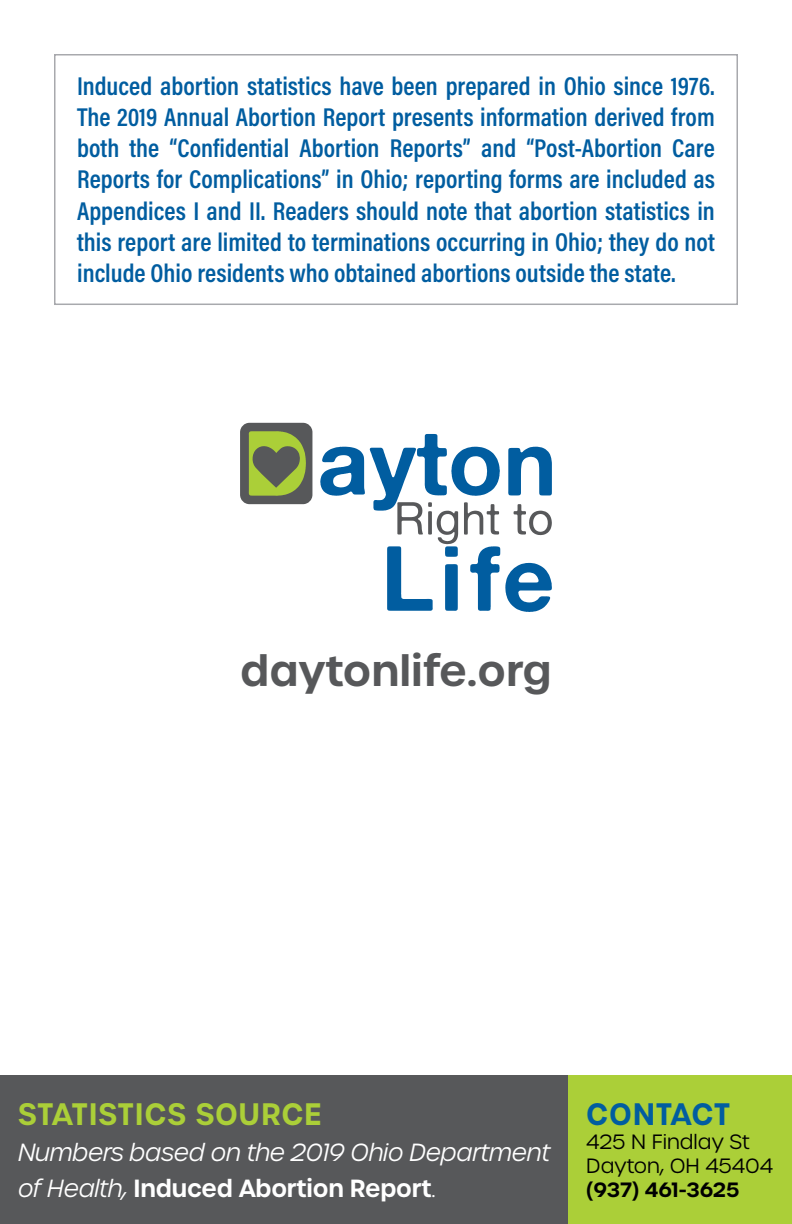
<style>
.page{position:relative;width:792px;height:1224px;background:#fff}
.page>*{position:absolute;margin:0;border:0;box-sizing:border-box;transform-origin:0 0}
.t1{font:600 42px "Urbane";color:#57585a}
.t2{font:600 30px "Urbane";letter-spacing:.025em;color:#abcf38}
.t3{font:600 30px "Urbane";letter-spacing:.015em;color:#015da0}
.t4{font:600 26px/31.2px "Acumin Pro Cond";color:#015da0;text-align:justify}
.t5{font:italic 300 24px/36px "Urbane";letter-spacing:-.01em;color:#fff}
.t6{font:300 20px "Urbane";color:#000001}
.t7{font:600 20px "Urbane";letter-spacing:-.01em;color:#000001}
.s1{font-weight:600;font-style:normal}
.s2{font-style:normal}
</style>
<div class="page">
<div style="left:240px;top:423px;width:72px;height:81px;background:#57585a;border-radius:9px"></div>
<svg style="left:249px;top:431px;width:57px;height:65px"></svg>
<svg style="left:320px;top:434px;width:232px;height:178px"></svg>
<div style="left:0;top:1076px;width:568px;height:148px;background:#57585a"></div>
<div style="left:568px;top:1076px;width:224px;height:148px;background:#abcf38"></div>
<div style="left:54px;top:54px;width:684px;height:251px;border:2px solid #a8a9ad"></div>
<p class="t4" style="left:77px;top:70px;width:639px">Induced abortion statistics have been prepared in Ohio since 1976.<br>The 2019 Annual Abortion Report presents information derived from both the “Confidential Abortion Reports” and “Post-Abortion Care Reports for Complications” in Ohio; reporting forms are included as Appendices I and II. Readers should note that abortion statistics in this report are limited to terminations occurring in Ohio; they do not include Ohio residents who obtained abortions outside the state.</p>
<p class="t1" style="left:240px;top:642px;width:313px">daytonlife.org</p>
<p class="t2" style="left:18px;top:1094px;width:305px">STATISTICS SOURCE</p>
<p class="t5" style="left:18px;top:1134px;width:534px">Numbers based on the 2019 Ohio Department of Health, <span class="s1">Induced Abortion Report</span><span class="s2">.</span></p>
<p class="t3" style="left:586px;top:1094px;width:146px">CONTACT</p>
<p class="t6" style="left:586px;top:1129px;width:165px">425 N Findlay St</p>
<p class="t6" style="left:586px;top:1153px;width:188px">Dayton, OH 45404</p>
<p class="t7" style="left:586px;top:1176px;width:155px">(937) 461-3625</p>
</div>
